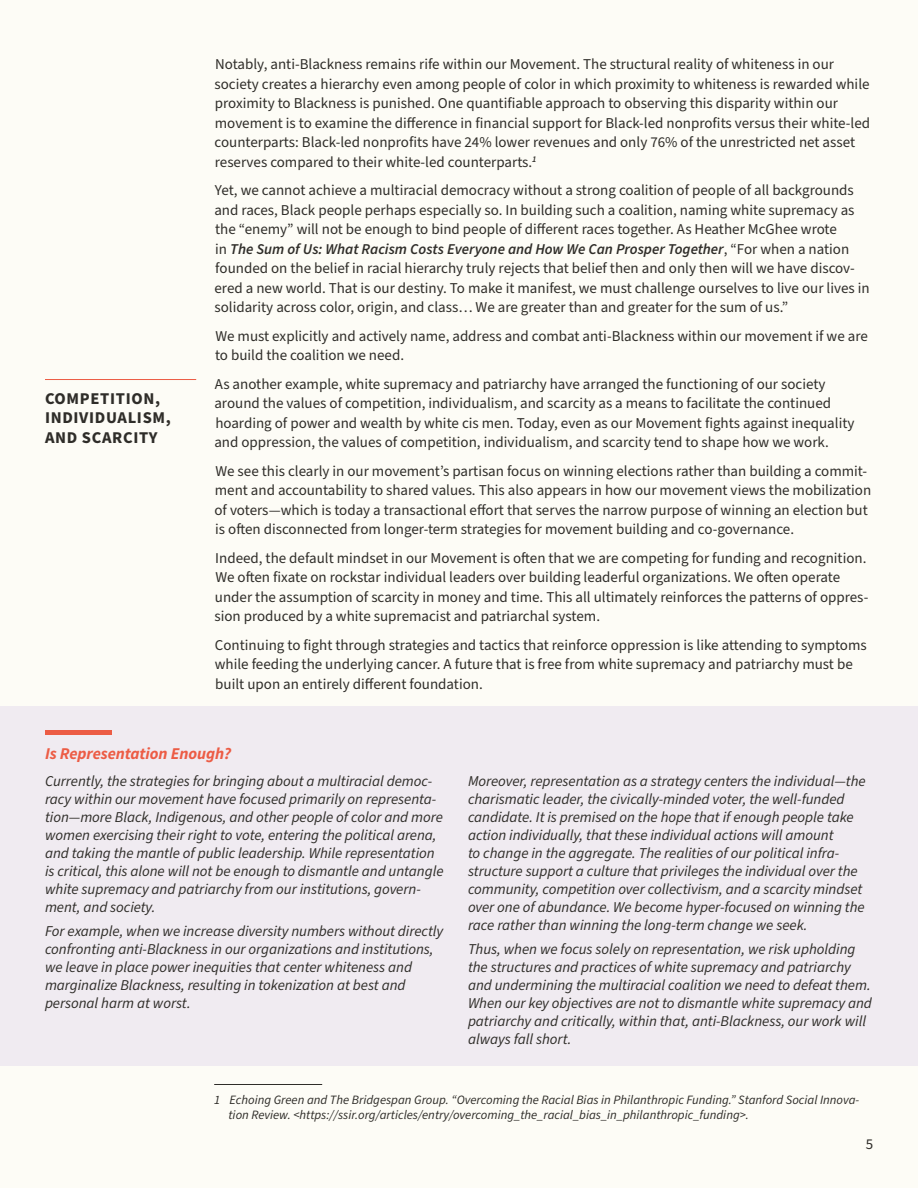
<style>
.page{position:relative;width:918px;height:1188px;background:#fdfcf6}
.page>*{position:absolute;margin:0;border:0;box-sizing:border-box;transform-origin:0 0}
.t1{font:700 16.5px/19.5px "Source Sans Pro";letter-spacing:.04em;color:#2f2d29}
.t2{font:italic 700 16.5px "Source Sans Pro";letter-spacing:-.005em;color:#ec5c45}
.t3{font:15px/19.5px "Source Sans Pro";color:#2f2d29}
.t4{font:italic 15px/18px "Source Sans Pro";letter-spacing:-.005em;color:#2f2d29}
.t5{font:italic 12.75px/15px "Source Sans Pro";color:#2f2d29}
.s1{font-weight:600;font-style:italic}
</style>
<div class="page">
<hr style="left:214px;top:1084px;width:108px;height:1px;background:#2f2d29">
<hr style="left:45px;top:379px;width:151px;height:1px;background:#ec5c45">
<div style="left:0;top:706px;width:918px;height:360px;background:#f0ebf1"></div>
<div style="left:45px;top:730px;width:67px;height:5px;background:#ec5c45"></div>
<p class="t1" style="left:45px;top:389px;width:127px">COMPETITION,<br>INDIVIDUALISM,<br>AND SCARCITY</p>
<p class="t3" style="left:215px;top:55px;width:657px">Notably, anti-Blackness remains rife within our Movement. The structural reality of whiteness in our society creates a hierarchy even among people of color in which proximity to whiteness is rewarded while proximity to Blackness is punished. One quantifiable approach to observing this disparity within our movement is to examine the difference in financial support for Black-led nonprofits versus their white-led counterparts: Black-led nonprofits have 24% lower revenues and only 76% of the unrestricted net asset reserves compared to their white-led counterparts.<sup>1</sup></p>
<p class="t3" style="left:214px;top:181px;width:657px">Yet, we cannot achieve a multiracial democracy without a strong coalition of people of all backgrounds and races, Black people perhaps especially so. In building such a coalition, naming white supremacy as the “enemy” will not be enough to bind people of different races together. As Heather McGhee wrote<br>in <span class="s1">The Sum of Us: What Racism Costs Everyone and How We Can Prosper Together</span>, “For when a nation founded on the belief in racial hierarchy truly rejects that belief then and only then will we have discov&shy;ered a new world. That is our destiny. To make it manifest, we must challenge ourselves to live our lives in solidarity across color, origin, and class… We are greater than and greater for the sum of us.”</p>
<p class="t3" style="left:215px;top:327px;width:654px">We must explicitly and actively name, address and combat anti-Blackness within our movement if we are to build the coalition we need.</p>
<p class="t3" style="left:214px;top:375px;width:642px">As another example, white supremacy and patriarchy have arranged the functioning of our society around the values of competition, individualism, and scarcity as a means to facilitate the continued hoarding of power and wealth by white cis men. Today, even as our Movement fights against inequality and oppression, the values of competition, individualism, and scarcity tend to shape how we work.</p>
<p class="t3" style="left:215px;top:462px;width:658px">We see this clearly in our movement’s partisan focus on winning elections rather than building a commit&shy;ment and accountability to shared values. This also appears in how our movement views the mobilization of voters—which is today a transactional effort that serves the narrow purpose of winning an election but is often disconnected from longer-term strategies for movement building and co-governance.</p>
<p class="t3" style="left:214px;top:549px;width:655px">Indeed, the default mindset in our Movement is often that we are competing for funding and recognition.<br>We often fixate on rockstar individual leaders over building leaderful organizations. We often operate under the assumption of scarcity in money and time. This all ultimately reinforces the patterns of oppres&shy;sion produced by a white supremacist and patriarchal system.</p>
<p class="t3" style="left:215px;top:636px;width:653px">Continuing to fight through strategies and tactics that reinforce oppression is like attending to symptoms while feeding the underlying cancer. A future that is free from white supremacy and patriarchy must be built upon an entirely different foundation.</p>
<p class="t2" style="left:45px;top:742px;width:188px">Is Representation Enough?</p>
<p class="t4" style="left:45px;top:772px;width:400px">Currently, the strategies for bringing about a multiracial democ&shy;racy within our movement have focused primarily on representa&shy;tion—more Black, Indigenous, and other people of color and more women exercising their right to vote, entering the political arena, and taking the mantle of public leadership. While representation is critical, this alone will not be enough to dismantle and untangle white supremacy and patriarchy from our institutions, govern&shy;ment, and society.</p>
<p class="t4" style="left:45px;top:922px;width:400px">For example, when we increase diversity numbers without directly confronting anti-Blackness in our organizations and institutions, we leave in place power inequities that center whiteness and marginalize Blackness, resulting in tokenization at best and personal harm at worst.</p>
<p class="t4" style="left:468px;top:772px;width:399px">Moreover, representation as a strategy centers the individual—the charismatic leader, the civically-minded voter, the well-funded candidate. It is premised on the hope that if enough people take action individually, that these individual actions will amount<br>to change in the aggregate. The realities of our political infra&shy;structure support a culture that privileges the individual over the community, competition over collectivism, and a scarcity mindset over one of abundance. We become hyper-focused on winning the race rather than winning the long-term change we seek.</p>
<p class="t4" style="left:468px;top:940px;width:405px">Thus, when we focus solely on representation, we risk upholding the structures and practices of white supremacy and patriarchy and undermining the multiracial coalition we need to defeat them.<br>When our key objectives are not to dismantle white supremacy and patriarchy and critically, within that, anti-Blackness, our work will always fall short.</p>
<p class="t5" style="left:229px;top:1093px;width:632px;text-indent:-14px">1 Echoing Green and The Bridgespan Group. “Overcoming the Racial Bias in Philanthropic Funding.” Stanford Social Innova&shy;tion Review. &lt;https://ssir.org/articles/entry/overcoming_the_racial_bias_in_philanthropic_funding&gt;.</p>
<p class="t3" style="left:866px;top:1135px;width:9px">5</p>
</div>
